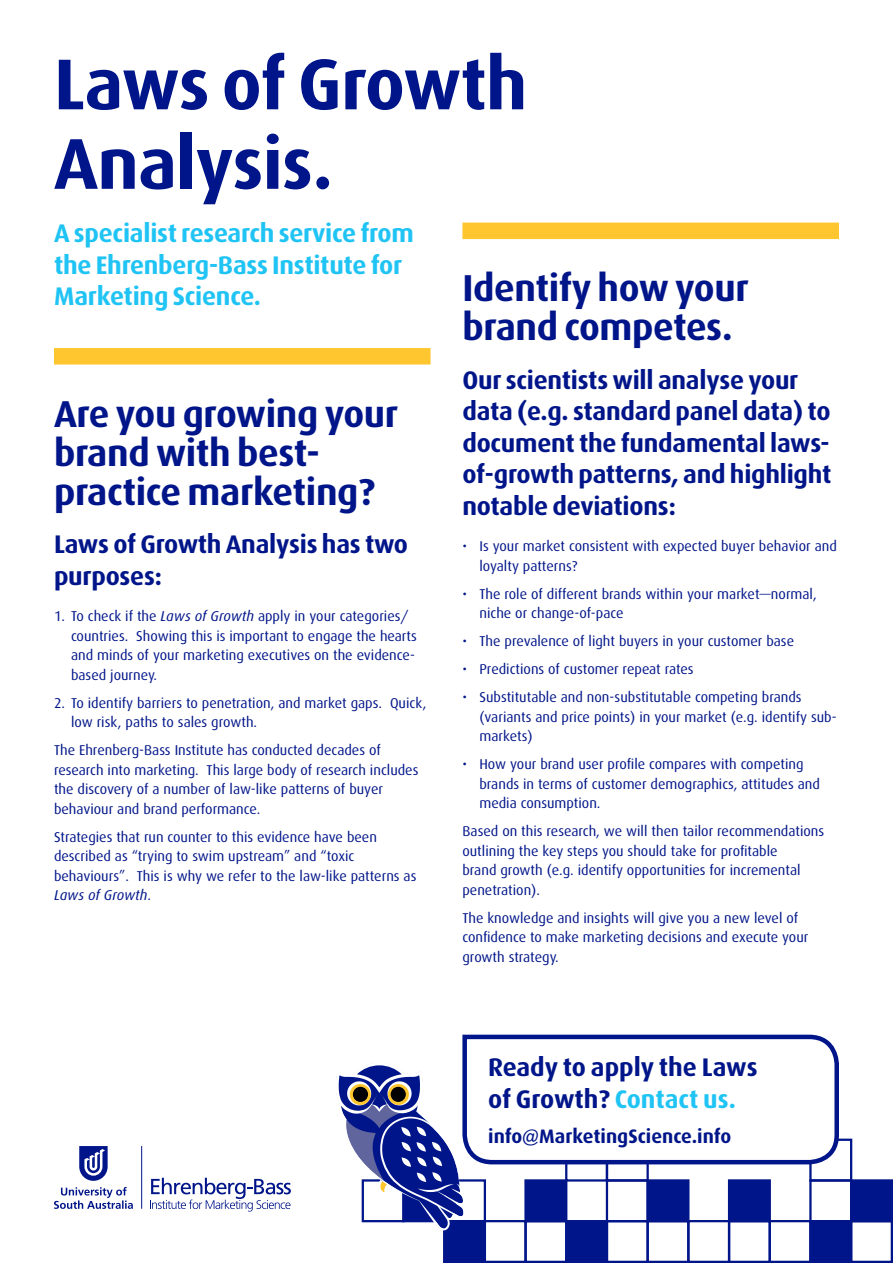
<style>
.page{position:relative;width:893px;height:1263px;background:#fff}
.page>*{position:absolute;margin:0;border:0;box-sizing:border-box;transform-origin:0 0}
.t1{font:700 72px/79.5px "Dax";letter-spacing:-.01em;color:#001589}
.t2{font:700 37.5px/39px "Dax";letter-spacing:-.01em;color:#001589}
.t3{font:700 25.5px/31.5px "Dax";letter-spacing:-.01em;color:#001589}
.t4{font:700 25.5px/31.5px "Dax";letter-spacing:-.01em;color:#20c4f4}
.t5{font:700 19.5px "Dax";color:#001589}
.t6{font:14.25px/19.5px "Dax";color:#001589}
.s1{font-style:italic}
.s2{color:#20c4f4}
</style>
<div class="page">
<div style="left:646px;top:1220px;width:43px;height:43px;border:2px solid #001589"></div>
<div style="left:646px;top:1179px;width:43px;height:43px;background:#001589;border:2px solid #001589"></div>
<div style="left:606px;top:1220px;width:43px;height:43px;border:2px solid #001589"></div>
<div style="left:606px;top:1179px;width:43px;height:43px;border:2px solid #001589"></div>
<div style="left:606px;top:1138px;width:43px;height:43px;border:2px solid #001589"></div>
<div style="left:565px;top:1138px;width:43px;height:43px;border:2px solid #001589"></div>
<div style="left:565px;top:1220px;width:43px;height:43px;background:#001589"></div>
<div style="left:524px;top:1179px;width:43px;height:43px;background:#001589;border:2px solid #001589"></div>
<div style="left:524px;top:1220px;width:43px;height:43px;border:2px solid #001589"></div>
<div style="left:484px;top:1220px;width:43px;height:43px;border:2px solid #001589"></div>
<div style="left:443px;top:1179px;width:43px;height:43px;border:2px solid #001589"></div>
<div style="left:443px;top:1220px;width:43px;height:43px;background:#001589"></div>
<div style="left:687px;top:1220px;width:43px;height:43px;border:2px solid #001589"></div>
<div style="left:728px;top:1179px;width:43px;height:43px;background:#001589;border:2px solid #001589"></div>
<div style="left:728px;top:1220px;width:43px;height:43px;border:2px solid #001589"></div>
<div style="left:769px;top:1220px;width:43px;height:43px;border:2px solid #001589"></div>
<div style="left:809px;top:1220px;width:43px;height:43px;background:#001589;border:2px solid #001589"></div>
<div style="left:809px;top:1179px;width:43px;height:43px;border:2px solid #001589"></div>
<div style="left:809px;top:1138px;width:43px;height:43px;border:2px solid #001589"></div>
<div style="left:850px;top:1220px;width:43px;height:43px;border:2px solid #001589"></div>
<div style="left:850px;top:1179px;width:43px;height:43px;background:#001589"></div>
<svg style="left:336px;top:1063px;width:129px;height:167px"></svg>
<svg style="left:150px;top:1178px;width:141px;height:33px"></svg>
<hr style="left:141px;top:1146px;width:1px;height:63px;background:#001589">
<svg style="left:79px;top:1146px;width:29px;height:35px"></svg>
<svg style="left:54px;top:1187px;width:79px;height:22px"></svg>
<div style="left:54px;top:348px;width:377px;height:16px;background:#ffc62f"></div>
<div style="left:462px;top:223px;width:377px;height:16px;background:#ffc62f"></div>
<svg style="left:460px;top:1034px;width:381px;height:133px"></svg>
<h1 class="t1" style="left:54px;top:45px;width:475px">Laws of Growth<br>Analysis.</h1>
<h3 class="t4" style="left:54px;top:218px;width:361px">A specialist research service from the Ehrenberg-Bass Institute for<br>Marketing Science.</h3>
<h2 class="t2" style="left:54px;top:395px;width:346px">Are you growing your brand with best&shy;practice marketing?</h2>
<h3 class="t3" style="left:54px;top:529px;width:356px">Laws of Growth Analysis has two purposes:</h3>
<p class="t6" style="left:71px;top:607px;width:347px;text-indent:-17px">1. To check if the <span class="s1">Laws of Growth</span> apply in your categories/ countries. Showing this is important to engage the hearts and minds of your marketing executives on the evidence&shy;based journey.</p>
<p class="t6" style="left:71px;top:693px;width:357px;text-indent:-17px">2. To identify barriers to penetration, and market gaps. Quick, low risk, paths to sales growth.</p>
<p class="t6" style="left:54px;top:741px;width:366px">The Ehrenberg-Bass Institute has conducted decades of research into marketing. This large body of research includes the discovery of a number of law-like patterns of buyer behaviour and brand performance.</p>
<p class="t6" style="left:54px;top:827px;width:364px">Strategies that run counter to this evidence have been described as “trying to swim upstream” and “toxic behaviours”. This is why we refer to the law-like patterns as <span class="s1">Laws of Growth</span>.</p>
<h2 class="t2" style="left:462px;top:269px;width:288px">Identify how your brand competes.</h2>
<h3 class="t3" style="left:462px;top:364px;width:370px">Our scientists will analyse your data (e.g. standard panel data) to document the fundamental laws&shy;of-growth patterns, and highlight notable deviations:</h3>
<p class="t6" style="left:479px;top:537px;width:359px;text-indent:-17px">• Is your market consistent with expected buyer behavior and loyalty patterns?</p>
<p class="t6" style="left:479px;top:584px;width:339px;text-indent:-17px">• The role of different brands within your market—normal, niche or change-of-pace</p>
<p class="t6" style="left:462px;top:632px;width:333px">• The prevalence of light buyers in your customer base</p>
<p class="t6" style="left:462px;top:660px;width:233px">• Predictions of customer repeat rates</p>
<p class="t6" style="left:479px;top:688px;width:359px;text-indent:-17px">• Substitutable and non-substitutable competing brands (variants and price points) in your market (e.g. identify sub&shy;markets)</p>
<p class="t6" style="left:479px;top:755px;width:342px;text-indent:-17px">• How your brand user profile compares with competing brands in terms of customer demographics, attitudes and media consumption.</p>
<p class="t6" style="left:462px;top:822px;width:363px">Based on this research, we will then tailor recommendations outlining the key steps you should take for profitable<br>brand growth (e.g. identify opportunities for incremental penetration).</p>
<p class="t6" style="left:462px;top:908px;width:347px">The knowledge and insights will give you a new level of confidence to make marketing decisions and execute your growth strategy.</p>
<h3 class="t3" style="left:488px;top:1052px;width:271px">Ready to apply the Laws of Growth? <span class="s2">Contact us.</span></h3>
<h3 class="t5" style="left:488px;top:1125px;width:245px">info@MarketingScience.info</h3>
</div>
